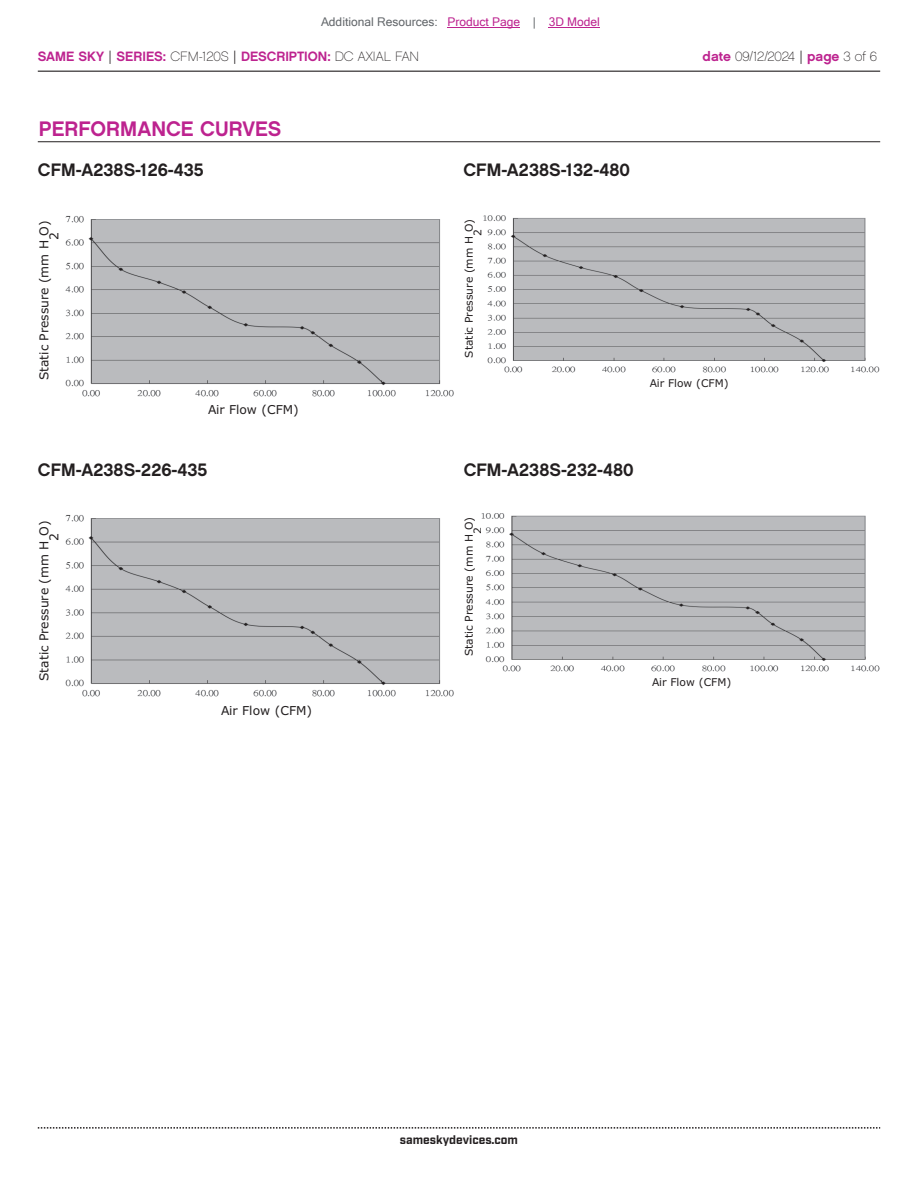
<style>
.page{position:relative;width:918px;height:1188px;background:#fff}
.page>*{position:absolute;margin:0;border:0;box-sizing:border-box;transform-origin:0 0}
.t1{font:21px "Chalet New York Nineteen Sixty";color:#bd238f}
.t2{font:18px "Chalet New York Nineteen Sixty";color:#231f20}
.t3{font:13.5px "Chalet New York Nineteen Sixty";color:#bd238f}
.t4{font:13.5px "Chalet Paris Nineteen Sixty";letter-spacing:-.005em;color:#231f20}
.t5{font:12.3px/10.1px "Verdana";color:#231f20}
.t6{font:12px "Microsoft Sans Serif";color:#63676b}
.t7{font:700 12px "Industry";color:#231f20}
.t8{font:10.65px/8.7px "Verdana";color:#231f20}
.s1{color:#bd238f}
.s2{font-family:"Industry";color:#231f20}
.s3{font-family:"Chalet Paris Nineteen Sixty";color:#231f20}
.s4{font-family:"Chalet New York Nineteen Sixty";color:#bd238f}
.s5{font-family:"Industry"}
</style>
<div class="page">
<hr style="left:38px;top:71px;width:842px;height:1px;background:#231f20">
<svg style="left:38px;top:1127px;width:842px;height:2px"></svg>
<hr style="left:38px;top:141px;width:842px;height:1px;background:#231f20">
<img style="left:483px;top:215px;width:397px;height:158px">
<img style="left:65px;top:216px;width:389px;height:181px">
<img style="left:482px;top:513px;width:398px;height:159px">
<img style="left:65px;top:515px;width:389px;height:182px">
<hr style="left:448px;top:27px;width:72px;height:1px;background:#bd238f">
<hr style="left:549px;top:27px;width:51px;height:1px;background:#bd238f">
<p class="t6" style="left:321px;top:15px;width:280px">Additional Resources: <span class="s1">Product Page</span> | <span class="s1">3D Model</span></p>
<p class="t3" style="left:38px;top:47px;width:383px">SAME SKY <span class="s2">|</span> SERIES: <span class="s3">CFM-120S</span> <span class="s2">|</span> DESCRIPTION: <span class="s3">DC AXIAL FAN</span></p>
<p class="t4" style="left:703px;top:48px;width:176px"><span class="s4">date</span> 09/12/2024 <span class="s5">|</span> <span class="s4">page</span> 3 of 6</p>
<p class="t1" style="left:39px;top:115px;width:244px">PERFORMANCE CURVES</p>
<p class="t2" style="left:38px;top:158px;width:167px">CFM-A238S-126-435</p>
<p class="t5" style="left:39px;top:240px;width:21px;text-indent:-140px;rotate:-90deg">Static Pressure (mm H O)<br>2</p>
<p class="t5" style="left:208px;top:404px;width:92px">Air Flow (CFM)</p>
<p class="t2" style="left:38px;top:458px;width:171px">CFM-A238S-226-435</p>
<p class="t5" style="left:39px;top:541px;width:21px;text-indent:-140px;rotate:-90deg">Static Pressure (mm H O)<br>2</p>
<p class="t5" style="left:221px;top:705px;width:92px">Air Flow (CFM)</p>
<p class="t2" style="left:464px;top:158px;width:168px">CFM-A238S-132-480</p>
<p class="t8" style="left:464px;top:236px;width:18px;text-indent:-122px;rotate:-90deg">Static Pressure (mm H O)<br>2</p>
<p class="t8" style="left:650px;top:379px;width:80px">Air Flow (CFM)</p>
<p class="t2" style="left:464px;top:458px;width:172px">CFM-A238S-232-480</p>
<p class="t8" style="left:464px;top:534px;width:19px;text-indent:-122px;rotate:-90deg">Static Pressure (mm H O)<br>2</p>
<p class="t8" style="left:652px;top:678px;width:81px">Air Flow (CFM)</p>
<p class="t7" style="left:400px;top:1132px;width:120px">sameskydevices.com</p>
</div>
